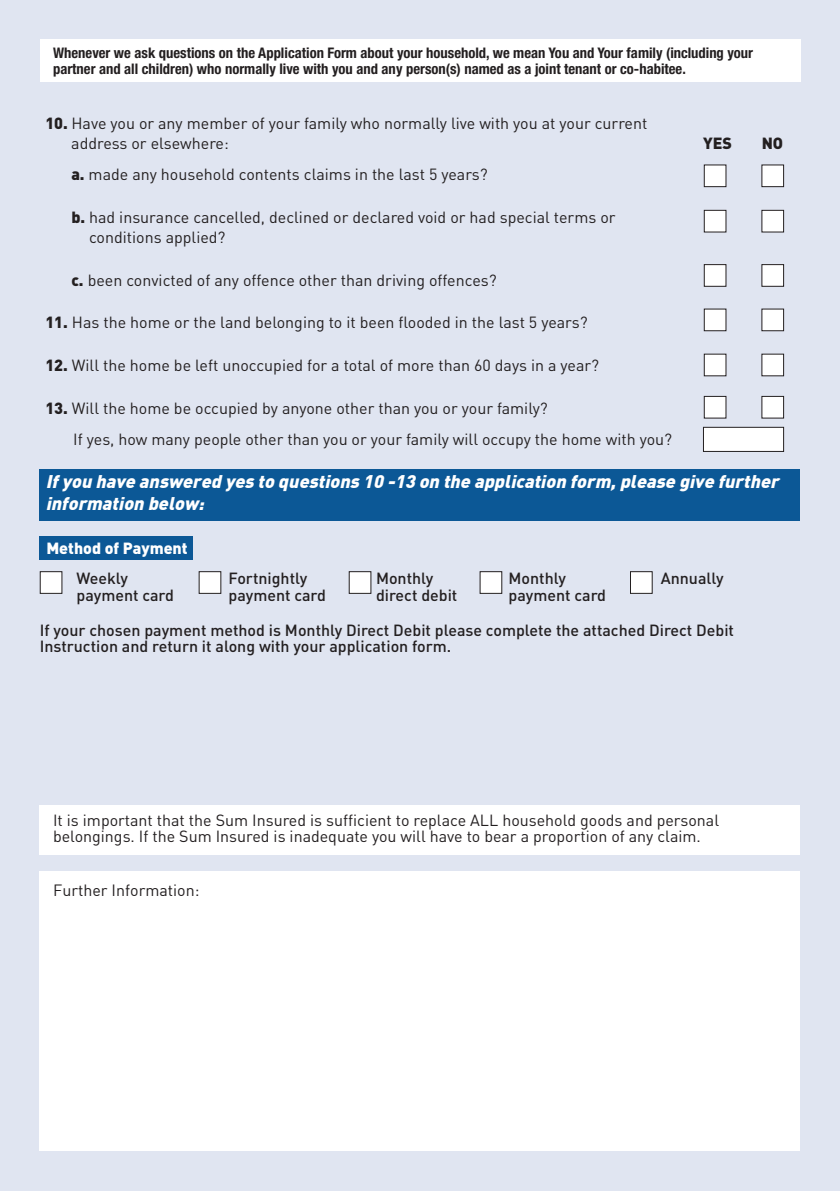
<style>
.page{position:relative;width:840px;height:1191px;background:#fff}
.page>*{position:absolute;margin:0;border:0;box-sizing:border-box;transform-origin:0 0}
.t1{font:italic 900 18px/21.6px "DIN";color:#fff}
.t2{font:16px/20px "DIN";color:#231f20}
.t3{font:500 16px/34.2px "DIN";color:#231f20}
.t4{font:900 16px "DIN";color:#fff}
.t5{font:900 16px "DIN";color:#231f20}
.t6{font:700 condensed 14.6px/16px "Helvetica Neue";color:#231f20}
.s1{font-weight:900}
</style>
<div class="page">
<div style="left:0;top:0;width:839px;height:1191px;background:#e0e5f1"></div>
<div style="left:40px;top:40px;width:759px;height:42px;background:#fff"></div>
<div style="left:40px;top:805px;width:759px;height:50px;background:#fff"></div>
<div style="left:40px;top:871px;width:759px;height:280px;background:#fff"></div>
<div style="left:40px;top:571px;width:22px;height:22px;background:#fff"></div>
<div style="left:40px;top:571px;width:22px;height:23px;border:1px solid #231f20"></div>
<div style="left:199px;top:571px;width:22px;height:22px;background:#fff"></div>
<div style="left:198px;top:571px;width:23px;height:23px;border:1px solid #231f20"></div>
<div style="left:349px;top:571px;width:22px;height:22px;background:#fff"></div>
<div style="left:348px;top:571px;width:23px;height:23px;border:1px solid #231f20"></div>
<div style="left:480px;top:571px;width:21px;height:22px;background:#fff"></div>
<div style="left:479px;top:571px;width:23px;height:23px;border:1px solid #231f20"></div>
<div style="left:630px;top:571px;width:21px;height:22px;background:#fff"></div>
<div style="left:629px;top:571px;width:23px;height:23px;border:1px solid #231f20"></div>
<div style="left:40px;top:469px;width:759px;height:51px;background:#0c5896"></div>
<div style="left:40px;top:536px;width:153px;height:23px;background:#0c5896"></div>
<div style="left:703px;top:165px;width:22px;height:22px;background:#fff"></div>
<div style="left:703px;top:164px;width:23px;height:23px;border:1px solid #231f20"></div>
<div style="left:761px;top:165px;width:22px;height:22px;background:#fff"></div>
<div style="left:703px;top:210px;width:22px;height:22px;background:#fff"></div>
<div style="left:703px;top:210px;width:23px;height:22px;border:1px solid #231f20"></div>
<div style="left:761px;top:210px;width:22px;height:22px;background:#fff"></div>
<div style="left:703px;top:265px;width:22px;height:21px;background:#fff"></div>
<div style="left:703px;top:264px;width:23px;height:23px;border:1px solid #231f20"></div>
<div style="left:761px;top:265px;width:22px;height:21px;background:#fff"></div>
<div style="left:761px;top:264px;width:22px;height:23px;border:1px solid #231f20"></div>
<div style="left:703px;top:309px;width:22px;height:22px;background:#fff"></div>
<div style="left:703px;top:308px;width:23px;height:23px;border:1px solid #231f20"></div>
<div style="left:761px;top:309px;width:22px;height:22px;background:#fff"></div>
<div style="left:703px;top:354px;width:22px;height:22px;background:#fff"></div>
<div style="left:761px;top:354px;width:22px;height:22px;background:#fff"></div>
<div style="left:703px;top:396px;width:22px;height:22px;background:#fff"></div>
<div style="left:703px;top:396px;width:23px;height:22px;border:1px solid #231f20"></div>
<div style="left:761px;top:396px;width:22px;height:22px;background:#fff"></div>
<div style="left:703px;top:427px;width:80px;height:24px;background:#fff"></div>
<div style="left:702px;top:427px;width:81px;height:25px;border:1px solid #231f20"></div>
<p class="t6" style="left:53px;top:46px;width:701px">Whenever we ask questions on the Application Form about your household, we mean You and Your family (including your partner and all children) who normally live with you and any person(s) named as a joint tenant or co-habitee.</p>
<p class="t2" style="left:71px;top:114px;width:577px;text-indent:-26px"><span class="s1">10.</span> Have you or any member of your family who normally live with you at your current address or elsewhere:</p>
<p class="t5" style="left:702px;top:134px;width:30px">YES</p>
<p class="t5" style="left:761px;top:134px;width:23px">NO</p>
<p class="t2" style="left:71px;top:165px;width:417px"><span class="s1">a.</span> made any household contents claims in the last 5 years?</p>
<p class="t2" style="left:89px;top:207px;width:528px;text-indent:-18px"><span class="s1">b.</span> had insurance cancelled, declined or declared void or had special terms or conditions applied?</p>
<p class="t2" style="left:71px;top:270px;width:426px"><span class="s1">c.</span> been convicted of any offence other than driving offences?</p>
<p class="t2" style="left:45px;top:313px;width:543px"><span class="s1">11.</span> Has the home or the land belonging to it been flooded in the last 5 years?</p>
<p class="t2" style="left:45px;top:355px;width:555px"><span class="s1">12.</span> Will the home be left unoccupied for a total of more than 60 days in a year?</p>
<p class="t2" style="left:73px;top:392px;width:600px;line-height:31.4px;text-indent:-28px"><span class="s1">13.</span> Will the home be occupied by anyone other than you or your family?<br>If yes, how many people other than you or your family will occupy the home with you?</p>
<p class="t1" style="left:46px;top:470px;width:738px">Ifyou have answered yes to questions 10 -13 on the application form,please give further information below:</p>
<p class="t4" style="left:46px;top:539px;width:143px">Method of Payment</p>
<p class="t3" style="left:76px;top:561px;width:53px">Weekly</p>
<p class="t3" style="left:228px;top:561px;width:80px">Fortnightly</p>
<p class="t3" style="left:376px;top:561px;width:59px">Monthly</p>
<p class="t3" style="left:508px;top:561px;width:59px">Monthly</p>
<p class="t3" style="left:660px;top:561px;width:64px">Annually</p>
<p class="t3" style="left:76px;top:579px;width:99px">payment card</p>
<p class="t3" style="left:228px;top:579px;width:99px">payment card</p>
<p class="t3" style="left:376px;top:579px;width:83px">direct debit</p>
<p class="t3" style="left:40px;top:579px;width:695px;text-indent:468px">payment card<br>If your chosen payment method is Monthly Direct Debit please complete the attached Direct Debit</p>
<p class="t3" style="left:40px;top:629px;width:413px">Instruction and return it along with your application form.</p>
<p class="t2" style="left:53px;top:812px;width:667px;line-height:16px">It is important that the Sum Insured is sufficient to replace ALL household goods and personal belongings. If the Sum Insured is inadequate you will have to bear a proportion of any claim.</p>
<p class="t2" style="left:53px;top:879px;width:148px">Further Information:</p>
</div>
